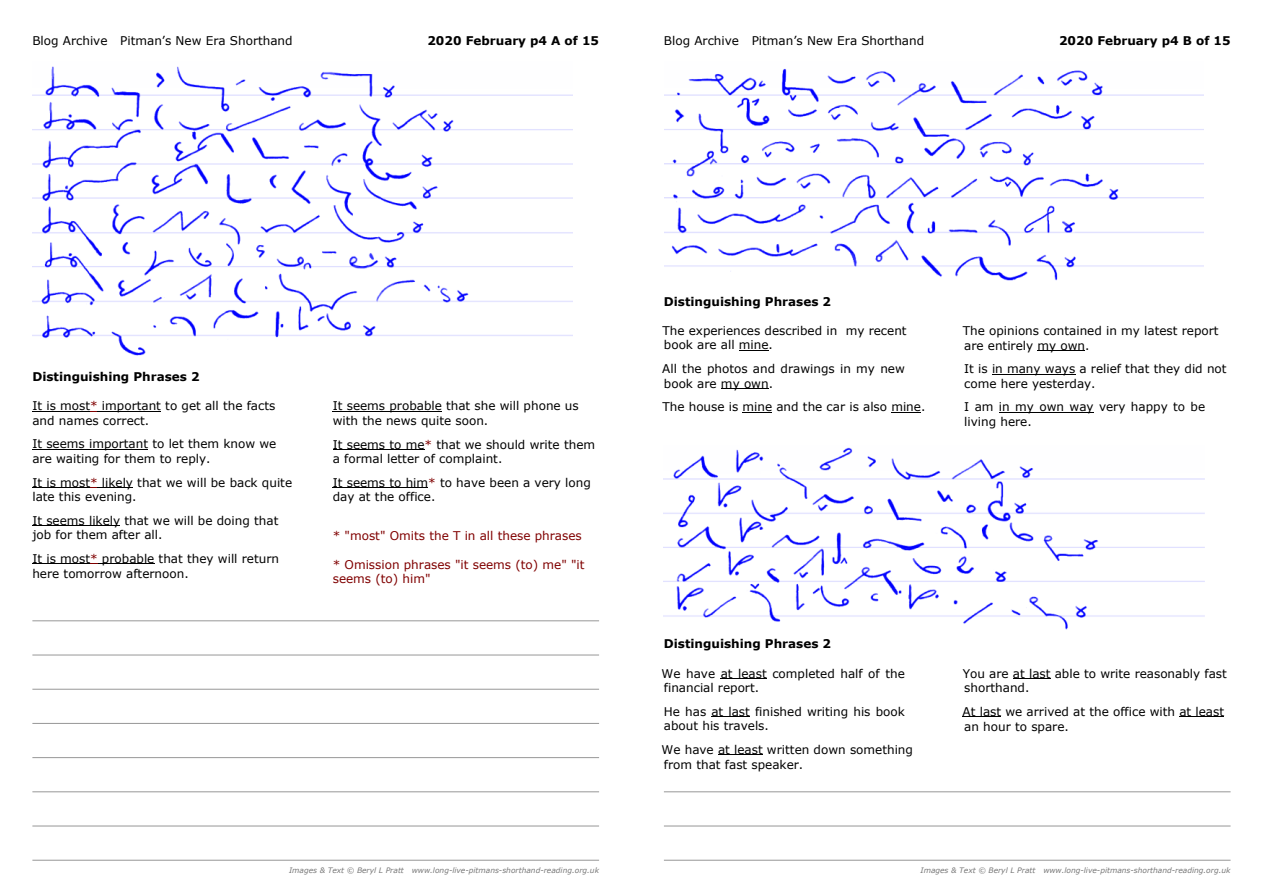
<style>
.page{position:relative;width:1263px;height:893px;background:#fff}
.page>*{position:absolute;margin:0;border:0;box-sizing:border-box;transform-origin:0 0}
.t1{font:12px/14.5px "Verdana";color:#000}
.t2{font:700 12px "Verdana";color:#000}
.t3{font:12px/14.5px "Verdana";color:#800000}
.t4{font:italic 7.5px "Verdana";color:#777}
.s1{color:#800000}
</style>
<div class="page">
<hr style="left:32px;top:411px;width:58px;height:1px;background:#000">
<hr style="left:98px;top:411px;width:63px;height:1px;background:#000">
<hr style="left:32px;top:449px;width:116px;height:1px;background:#000">
<hr style="left:32px;top:487px;width:58px;height:1px;background:#000">
<hr style="left:98px;top:487px;width:35px;height:1px;background:#000">
<hr style="left:32px;top:525px;width:88px;height:1px;background:#000">
<hr style="left:32px;top:564px;width:58px;height:1px;background:#000">
<hr style="left:98px;top:564px;width:56px;height:1px;background:#000">
<hr style="left:333px;top:411px;width:109px;height:1px;background:#000">
<hr style="left:333px;top:449px;width:91px;height:1px;background:#000">
<hr style="left:333px;top:487px;width:95px;height:1px;background:#000">
<hr style="left:32px;top:620px;width:567px;height:1px;background:#979797">
<hr style="left:32px;top:655px;width:567px;height:1px;background:#979797">
<hr style="left:32px;top:689px;width:567px;height:1px;background:#979797">
<hr style="left:32px;top:723px;width:567px;height:1px;background:#979797">
<hr style="left:32px;top:757px;width:567px;height:1px;background:#979797">
<hr style="left:32px;top:791px;width:567px;height:1px;background:#979797">
<hr style="left:32px;top:826px;width:567px;height:1px;background:#979797">
<hr style="left:32px;top:860px;width:567px;height:1px;background:#979797">
<hr style="left:664px;top:791px;width:566px;height:1px;background:#979797">
<hr style="left:664px;top:826px;width:566px;height:1px;background:#979797">
<hr style="left:664px;top:860px;width:566px;height:1px;background:#979797">
<hr style="left:739px;top:350px;width:30px;height:1px;background:#000">
<hr style="left:721px;top:388px;width:48px;height:1px;background:#000">
<hr style="left:742px;top:412px;width:30px;height:1px;background:#000">
<hr style="left:891px;top:412px;width:30px;height:1px;background:#000">
<hr style="left:1037px;top:350px;width:48px;height:1px;background:#000">
<hr style="left:992px;top:374px;width:83px;height:1px;background:#000">
<hr style="left:999px;top:412px;width:95px;height:1px;background:#000">
<img style="left:32px;top:66px;width:540px;height:290px">
<img style="left:665px;top:68px;width:539px;height:213px">
<hr style="left:721px;top:678px;width:46px;height:1px;background:#000">
<hr style="left:711px;top:716px;width:39px;height:1px;background:#000">
<hr style="left:718px;top:755px;width:45px;height:1px;background:#000">
<hr style="left:1013px;top:678px;width:37px;height:1px;background:#000">
<hr style="left:962px;top:717px;width:39px;height:1px;background:#000">
<hr style="left:1179px;top:717px;width:45px;height:1px;background:#000">
<img style="left:664px;top:447px;width:540px;height:183px">
<p class="t1" style="left:32px;top:34px;width:262px">Blog Archive Pitman’s New Era Shorthand</p>
<p class="t2" style="left:427px;top:36px;width:173px">2020 February p4 A of 15</p>
<p class="t1" style="left:664px;top:34px;width:262px">Blog Archive Pitman’s New Era Shorthand</p>
<p class="t2" style="left:1059px;top:36px;width:173px">2020 February p4 B of 15</p>
<p class="t2" style="left:32px;top:372px;width:169px">Distinguishing Phrases 2</p>
<p class="t1" style="left:32px;top:399px;width:244px">It is most<span class="s1">*</span> important to get all the facts and names correct.</p>
<p class="t1" style="left:32px;top:438px;width:245px">It seems important to let them know we are waiting for them to reply.</p>
<p class="t1" style="left:32px;top:476px;width:261px">It is most<span class="s1">*</span> likely that we will be back quite late this evening.</p>
<p class="t1" style="left:32px;top:514px;width:247px">It seems likely that we will be doing that job for them after all.</p>
<p class="t1" style="left:32px;top:552px;width:248px">It is most<span class="s1">*</span> probable that they will return here tomorrow afternoon.</p>
<p class="t1" style="left:333px;top:400px;width:248px">It seems probable that she will phone us with the news quite soon.</p>
<p class="t1" style="left:333px;top:438px;width:264px">It seems to me<span class="s1">*</span> that we should write them a formal letter of complaint.</p>
<p class="t1" style="left:333px;top:476px;width:260px">It seems to him<span class="s1">*</span> to have been a very long day at the office.</p>
<p class="t3" style="left:333px;top:529px;width:250px">* "most" Omits the T in all these phrases</p>
<p class="t3" style="left:333px;top:558px;width:253px">* Omission phrases "it seems (to) me" "it seems (to) him"</p>
<p class="t4" style="left:289px;top:868px;width:311px">Images &amp; Text © Beryl L Pratt www.long-live-pitmans-shorthand-reading.org.uk</p>
<p class="t2" style="left:664px;top:296px;width:169px">Distinguishing Phrases 2</p>
<p class="t1" style="left:662px;top:324px;width:246px">The experiences described in my recent book are all mine.</p>
<p class="t1" style="left:662px;top:362px;width:244px">All the photos and drawings in my new book are my own.</p>
<p class="t1" style="left:662px;top:401px;width:264px">The house is mine and the car is also mine.</p>
<p class="t1" style="left:963px;top:324px;width:257px">The opinions contained in my latest report are entirely my own.</p>
<p class="t1" style="left:964px;top:363px;width:264px">It is in many ways a relief that they did not come here yesterday.</p>
<p class="t1" style="left:964px;top:401px;width:242px">I am in my own way very happy to be living here.</p>
<p class="t2" style="left:664px;top:639px;width:169px">Distinguishing Phrases 2</p>
<p class="t1" style="left:661px;top:667px;width:245px">We have at least completed half of the financial report.</p>
<p class="t1" style="left:664px;top:705px;width:242px">He has at last finished writing his book about his travels.</p>
<p class="t1" style="left:661px;top:743px;width:253px">We have at least written down something from that fast speaker.</p>
<p class="t1" style="left:963px;top:667px;width:266px">You are at last able to write reasonably fast shorthand.</p>
<p class="t1" style="left:962px;top:705px;width:263px">At last we arrived at the office with at least an hour to spare.</p>
<p class="t4" style="left:920px;top:868px;width:311px">Images &amp; Text © Beryl L Pratt www.long-live-pitmans-shorthand-reading.org.uk</p>
</div>
